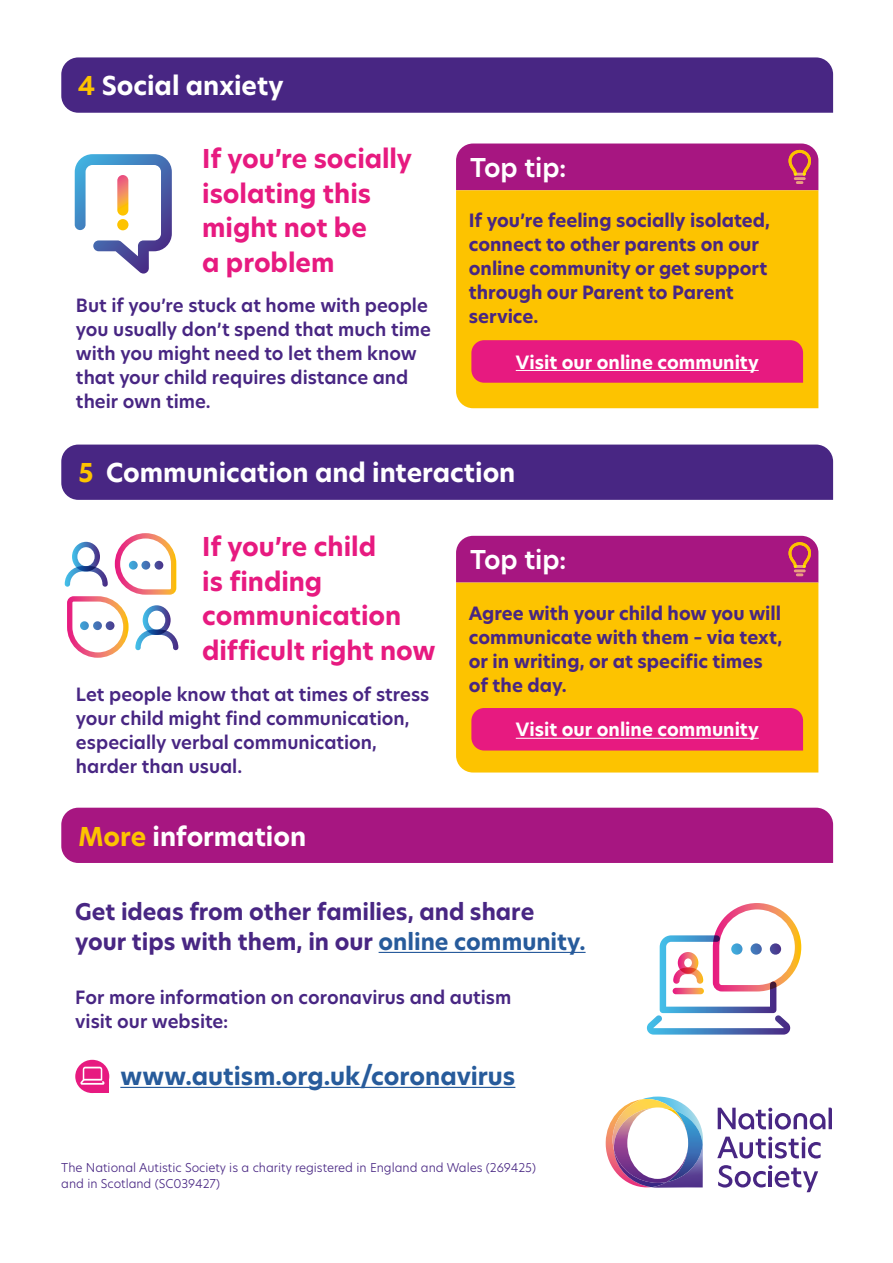
<style>
.page{position:relative;width:893px;height:1263px;background:#fff}
.page>*{position:absolute;margin:0;border:0;box-sizing:border-box;transform-origin:0 0}
.t1{font:700 25.5px/34.5px "Hero New";color:#e71a80}
.t2{font:700 25.5px "Hero New";color:#fff}
.t3{font:600 25.5px "Hero New";color:#fff}
.t4{font:700 24px "Hero New";color:#275b9b}
.t5{font:700 22.5px/30px "Hero New";color:#482683}
.t6{font:600 18px/24px "Hero New";color:#482683}
.t7{font:700 18px/24px "Hero New";color:#482683}
.t8{font:700 18px "Hero New";color:#fff}
.t9{font:300 12px/16.5px "Hero New";color:#482683}
.s1{color:#fdc300}
.s2{color:#275b9b}
</style>
<div class="page">
<div style="left:61px;top:57px;width:772px;height:56px;background:#482683"></div>
<div style="left:61px;top:445px;width:772px;height:55px;background:#482683"></div>
<svg style="left:65px;top:533px;width:113px;height:125px"></svg>
<div style="left:456px;top:190px;width:362px;height:218px;background:#fdc300"></div>
<div style="left:456px;top:583px;width:362px;height:189px;background:#fdc300"></div>
<div style="left:456px;top:144px;width:362px;height:46px;background:#a71681"></div>
<div style="left:456px;top:536px;width:362px;height:47px;background:#a71681"></div>
<svg style="left:75px;top:154px;width:97px;height:120px"></svg>
<svg style="left:471px;top:340px;width:332px;height:43px;background:#e71d7d"></svg>
<hr style="left:516px;top:370px;width:243px;height:1px;background:#fff">
<div style="left:471px;top:708px;width:332px;height:42px;background:#e71a80"></div>
<hr style="left:516px;top:738px;width:243px;height:1px;background:#fff">
<hr style="left:379px;top:952px;width:207px;height:1px;background:#275b9b">
<div style="left:61px;top:808px;width:772px;height:55px;background:#a71681"></div>
<hr style="left:120px;top:1087px;width:395px;height:1px;background:#275b9b">
<div style="left:75px;top:1060px;width:34px;height:33px;background:#e71a80;border-radius:50%"></div>
<div style="left:93px;top:1076px;width:16px;height:17px;background:#e71a80"></div>
<svg style="left:80px;top:1067px;width:25px;height:18px"></svg>
<svg style="left:718px;top:1165px;width:100px;height:27px"></svg>
<svg style="left:717px;top:1136px;width:104px;height:22px"></svg>
<svg style="left:718px;top:1107px;width:114px;height:22px"></svg>
<svg style="left:606px;top:1096px;width:97px;height:92px"></svg>
<svg style="left:646px;top:903px;width:155px;height:131px"></svg>
<h1 class="t2" style="left:78px;top:69px;width:207px"><span class="s1">4</span> Social anxiety</h1>
<h1 class="t1" style="left:202px;top:142px;width:211px">If you’re socially isolating this might not be<br>a problem</h1>
<p class="t6" style="left:76px;top:294px;width:356px">But if you’re stuck at home with people you usually don’t spend that much time with you might need to let them know that your child requires distance and their own time.</p>
<h1 class="t3" style="left:470px;top:150px;width:98px">Top tip:</h1>
<p class="t7" style="left:469px;top:209px;width:303px">If you’re feeling socially isolated, connect to other parents on our online community or get support through our Parent to Parent service.</p>
<p class="t8" style="left:516px;top:350px;width:244px">Visit our online community</p>
<h1 class="t2" style="left:78px;top:456px;width:439px"><span class="s1">5</span> Communication and interaction</h1>
<h1 class="t1" style="left:202px;top:530px;width:235px">If you’re child<br>is finding communication difficult right now</h1>
<p class="t6" style="left:76px;top:682px;width:355px">Let people know that at times of stress your child might find communication, especially verbal communication, harder than usual.</p>
<h1 class="t2" style="left:78px;top:819px;width:229px"><span class="s1">More</span> information</h1>
<h1 class="t3" style="left:470px;top:543px;width:98px">Top tip:</h1>
<p class="t7" style="left:469px;top:601px;width:315px">Agree with your child how you will communicate with them – via text, or in writing, or at specific times of the day.</p>
<p class="t8" style="left:516px;top:718px;width:244px">Visit our online community</p>
<p class="t5" style="left:75px;top:897px;width:512px">Get ideas from other families, and share your tips with them, in our <span class="s2">online community.</span></p>
<p class="t6" style="left:75px;top:985px;width:438px">For more information on coronavirus and autism visit our website:</p>
<h2 class="t4" style="left:120px;top:1060px;width:397px">www.autism.org.uk/coronavirus</h2>
<p class="t9" style="left:61px;top:1159px;width:476px">The National Autistic Society is a charity registered in England and Wales (269425) and in Scotland (SC039427)</p>
</div>
